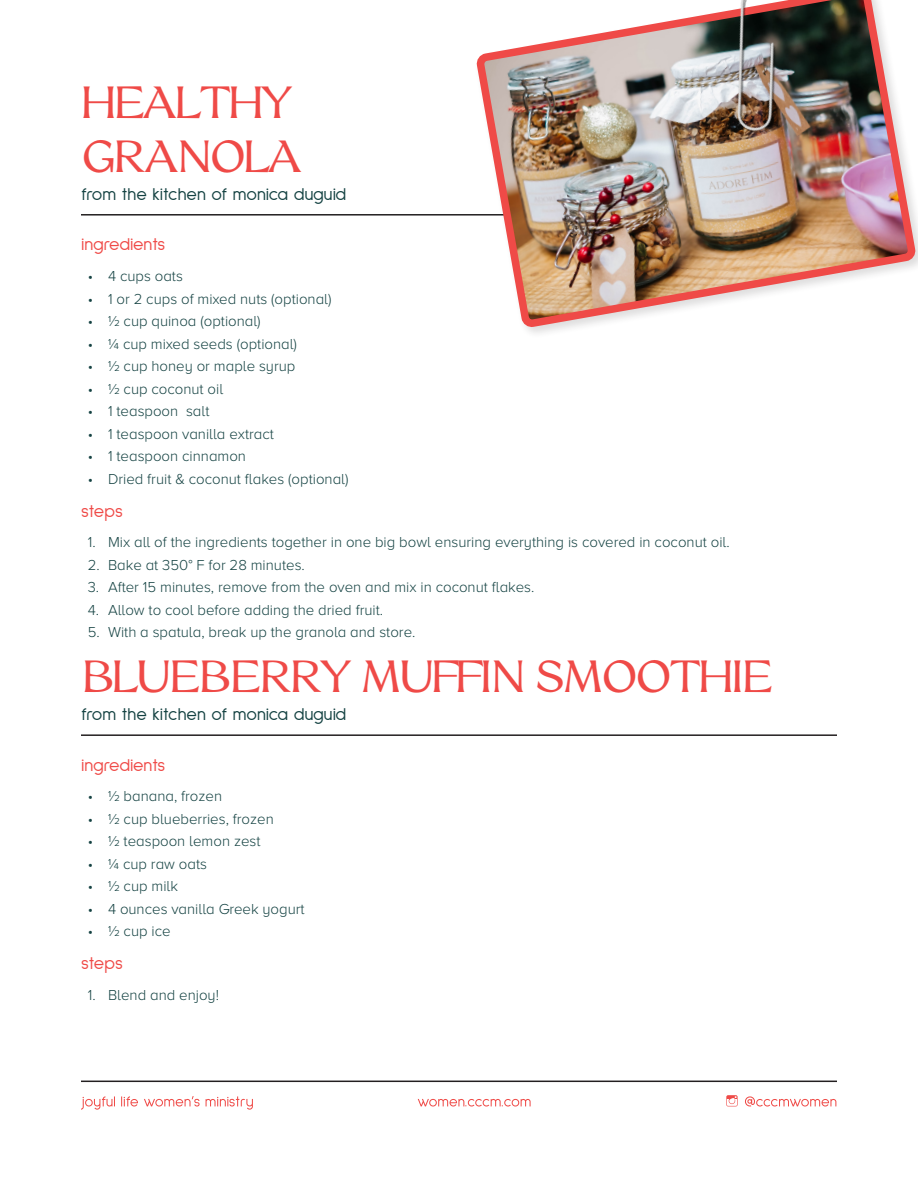
<style>
.page{position:relative;width:918px;height:1188px;background:#fff}
.page>*{position:absolute;margin:0;border:0;box-sizing:border-box;transform-origin:0 0}
.t1{font:45px "Coconat";letter-spacing:-.07em;color:#ef4a47}
.t2{font:18px "Sulphur Point";color:#144242}
.t3{font:18px "Sulphur Point";color:#ef4a47}
.t4{font:300 15px "Proxima Nova A";color:#144242}
</style>
<div class="page">
<svg style="left:81px;top:1096px;width:172px;height:14px"></svg>
<svg style="left:418px;top:1099px;width:113px;height:8px"></svg>
<hr style="left:81px;top:1081px;width:756px;height:1px;background:#231f20">
<svg style="left:745px;top:1096px;width:91px;height:11px"></svg>
<svg style="left:726px;top:1095px;width:12px;height:11px"></svg>
<hr style="left:81px;top:734px;width:756px;height:2px;background:#231f20">
<hr style="left:81px;top:214px;width:756px;height:2px;background:#231f20">
<img style="left:474px;top:0;width:444px;height:330px">
<img style="left:667px;top:0;width:178px;height:150px">
<p class="t1" style="left:81px;top:74px;width:213px">HEALTHY</p>
<p class="t1" style="left:81px;top:128px;width:224px">GRANOLA</p>
<p class="t2" style="left:81px;top:184px;width:267px">from the kitchen of monica duguid</p>
<p class="t3" style="left:81px;top:234px;width:86px">ingredients</p>
<p class="t4" style="left:88px;top:268px;width:97px">• 4 cups oats</p>
<p class="t4" style="left:88px;top:290px;width:245px">• 1 or 2 cups of mixed nuts (optional)</p>
<p class="t4" style="left:88px;top:313px;width:174px">• ½ cup quinoa (optional)</p>
<p class="t4" style="left:88px;top:335px;width:211px">• ¼ cup mixed seeds (optional)</p>
<p class="t4" style="left:88px;top:358px;width:209px">• ½ cup honey or maple syrup</p>
<p class="t4" style="left:88px;top:380px;width:137px">• ½ cup coconut oil</p>
<p class="t4" style="left:88px;top:403px;width:123px">• 1 teaspoon salt</p>
<p class="t4" style="left:88px;top:425px;width:188px">• 1 teaspoon vanilla extract</p>
<p class="t4" style="left:88px;top:448px;width:160px">• 1 teaspoon cinnamon</p>
<p class="t4" style="left:88px;top:470px;width:262px">• Dried fruit &amp; coconut flakes (optional)</p>
<p class="t3" style="left:81px;top:500px;width:43px">steps</p>
<p class="t4" style="left:88px;top:534px;width:643px">1. Mix all of the ingredients together in one big bowl ensuring everything is covered in coconut oil.</p>
<p class="t4" style="left:88px;top:556px;width:219px">2. Bake at 350° F for 28 minutes.</p>
<p class="t4" style="left:88px;top:579px;width:448px">3. After 15 minutes, remove from the oven and mix in coconut flakes.</p>
<p class="t4" style="left:88px;top:601px;width:297px">4. Allow to cool before adding the dried fruit.</p>
<p class="t4" style="left:88px;top:624px;width:329px">5. With a spatula, break up the granola and store.</p>
<p class="t1" style="left:81px;top:648px;width:695px">BLUEBERRY MUFFIN SMOOTHIE</p>
<p class="t2" style="left:81px;top:704px;width:267px">from the kitchen of monica duguid</p>
<p class="t3" style="left:81px;top:755px;width:86px">ingredients</p>
<p class="t4" style="left:88px;top:788px;width:136px">• ½ banana, frozen</p>
<p class="t4" style="left:88px;top:811px;width:188px">• ½ cup blueberries, frozen</p>
<p class="t4" style="left:88px;top:833px;width:174px">• ½ teaspoon lemon zest</p>
<p class="t4" style="left:88px;top:856px;width:121px">• ¼ cup raw oats</p>
<p class="t4" style="left:88px;top:878px;width:92px">• ½ cup milk</p>
<p class="t4" style="left:88px;top:901px;width:219px">• 4 ounces vanilla Greek yogurt</p>
<p class="t4" style="left:88px;top:923px;width:84px">• ½ cup ice</p>
<p class="t3" style="left:81px;top:953px;width:43px">steps</p>
<p class="t4" style="left:88px;top:987px;width:133px">1. Blend and enjoy!</p>
</div>
